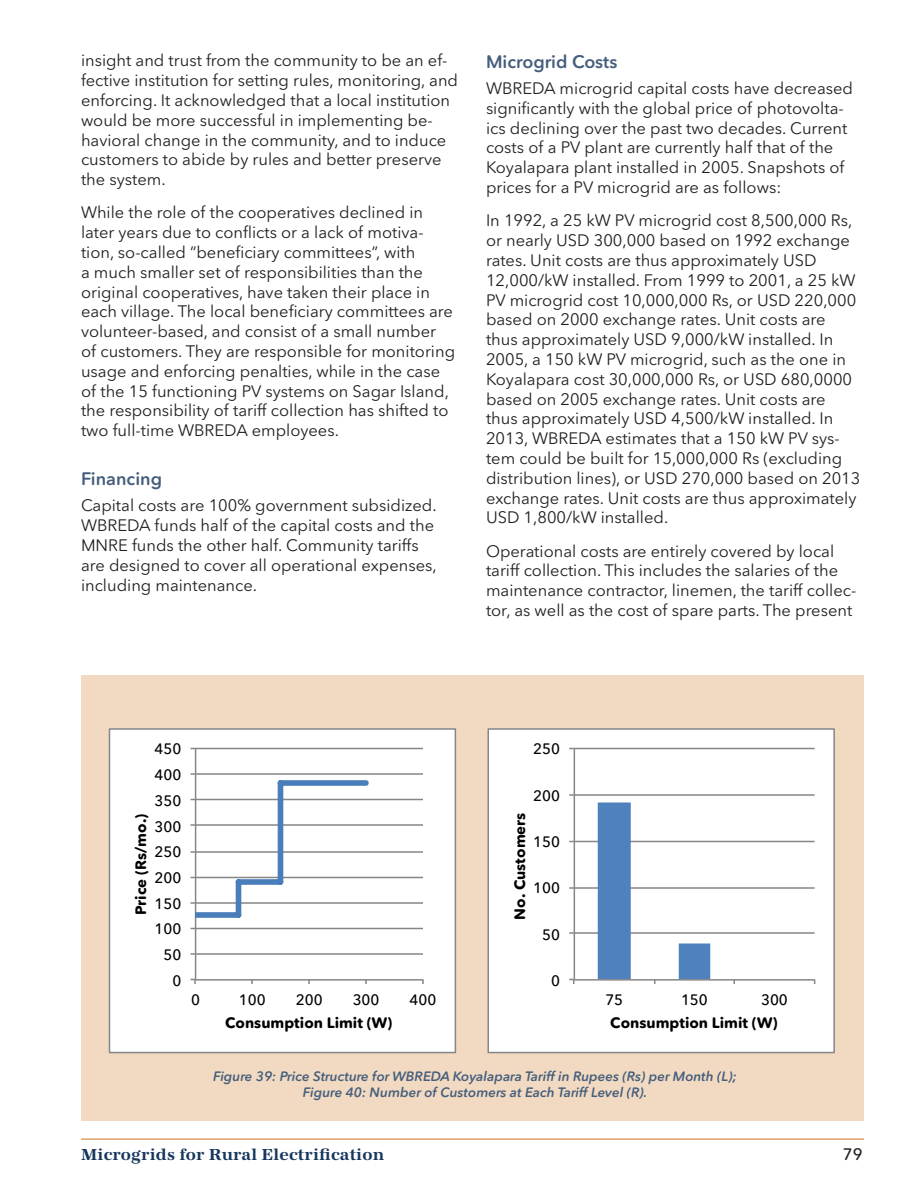
<style>
.page{position:relative;width:918px;height:1188px;background:#fff}
.page>*{position:absolute;margin:0;border:0;box-sizing:border-box;transform-origin:0 0}
.t1{font:600 18px "Avenir Next Rounded Pro";color:#455e7d}
.t2{font:16.5px/19.8px "Avenir Next Rounded Pro";color:#231f20}
.t3{font:700 16.5px "URW Antiqua";letter-spacing:.01em;color:#17365d}
.t4{font:500 16.5px "Avenir Next Rounded Pro";color:#231f20}
.t5{font:500 15px "Avenir Next Rounded Pro";color:#000}
.t6{font:700 15px "Avenir Next Rounded Pro";color:#000}
.t7{font:italic 600 13.5px/16.2px "Avenir Next Rounded Pro";color:#455e7d;text-align:center}
</style>
<div class="page">
<hr style="left:81px;top:1138px;width:783px;height:2px;background:#dda165">
<div style="left:81px;top:675px;width:783px;height:445px;background:#f1dac1"></div>
<div style="left:110px;top:729px;width:345px;height:324px;background:#fff"></div>
<hr style="left:195px;top:953px;width:228px;height:2px;background:#868686">
<hr style="left:195px;top:928px;width:228px;height:1px;background:#868686">
<hr style="left:195px;top:902px;width:228px;height:2px;background:#868686">
<hr style="left:195px;top:877px;width:228px;height:1px;background:#868686">
<hr style="left:195px;top:851px;width:228px;height:2px;background:#868686">
<hr style="left:195px;top:824px;width:228px;height:2px;background:#868686">
<hr style="left:195px;top:799px;width:228px;height:1px;background:#868686">
<hr style="left:195px;top:773px;width:228px;height:2px;background:#868686">
<hr style="left:195px;top:748px;width:228px;height:1px;background:#868686">
<hr style="left:195px;top:748px;width:1px;height:232px;background:#868686">
<hr style="left:196px;top:979px;width:227px;height:2px;background:#868686">
<svg style="left:190px;top:979px;width:6px;height:5px"></svg>
<div style="left:195px;top:912px;width:43px;height:6px;background:#4a7ebb"></div>
<div style="left:236px;top:882px;width:5px;height:33px;background:#4a7ebb"></div>
<div style="left:238px;top:879px;width:42px;height:6px;background:#4a7ebb"></div>
<div style="left:278px;top:783px;width:5px;height:99px;background:#4a7ebb"></div>
<div style="left:280px;top:780px;width:86px;height:6px;background:#4a7ebb"></div>
<div style="left:109px;top:728px;width:347px;height:325px;border:2px solid #868686"></div>
<div style="left:488px;top:729px;width:346px;height:324px;background:#fff"></div>
<hr style="left:574px;top:932px;width:241px;height:2px;background:#868686">
<hr style="left:574px;top:887px;width:241px;height:2px;background:#868686">
<hr style="left:574px;top:841px;width:241px;height:1px;background:#868686">
<hr style="left:574px;top:794px;width:241px;height:2px;background:#868686">
<hr style="left:574px;top:748px;width:241px;height:1px;background:#868686">
<hr style="left:574px;top:748px;width:1px;height:232px;background:#868686">
<hr style="left:574px;top:979px;width:241px;height:2px;background:#868686">
<svg style="left:569px;top:979px;width:5px;height:5px"></svg>
<svg style="left:598px;top:802px;width:112px;height:182px"></svg>
<div style="left:488px;top:728px;width:347px;height:325px;border:2px solid #868686"></div>
<p class="t2" style="left:81px;top:51px;width:379px">insight and trust from the community to be an ef&shy;fective institution for setting rules, monitoring, and enforcing. It acknowledged that a local institution would be more successful in implementing be&shy;havioral change in the community, and to induce customers to abide by rules and better preserve the system.</p>
<p class="t2" style="left:81px;top:203px;width:376px">While the role of the cooperatives declined in later years due to conflicts or a lack of motiva&shy;tion, so-called “beneficiary committees”, with<br>a much smaller set of responsibilities than the original cooperatives, have taken their place in each village. The local beneficiary committees are volunteer-based, and consist of a small number of customers. They are responsible for monitoring usage and enforcing penalties, while in the case of the 15 functioning PV systems on Sagar Island, the responsibility of tariff collection has shifted to two full-time WBREDA employees.</p>
<p class="t1" style="left:81px;top:468px;width:83px">Financing</p>
<p class="t2" style="left:81px;top:496px;width:357px">Capital costs are 100% government subsidized.<br>WBREDA funds half of the capital costs and the MNRE funds the other half. Community tariffs are designed to cover all operational expenses, including maintenance.</p>
<p class="t1" style="left:486px;top:50px;width:133px">Microgrid Costs</p>
<p class="t2" style="left:486px;top:78px;width:369px">WBREDA microgrid capital costs have decreased significantly with the global price of photovolta&shy;ics declining over the past two decades. Current costs of a PV plant are currently half that of the Koyalapara plant installed in 2005. Snapshots of prices for a PV microgrid are as follows:</p>
<p class="t2" style="left:486px;top:211px;width:376px">In 1992, a 25 kW PV microgrid cost 8,500,000 Rs, or nearly USD 300,000 based on 1992 exchange rates. Unit costs are thus approximately USD 12,000/kW installed. From 1999 to 2001, a 25 kW PV microgrid cost 10,000,000 Rs, or USD 220,000 based on 2000 exchange rates. Unit costs are thus approximately USD 9,000/kW installed. In 2005, a 150 kW PV microgrid, such as the one in Koyalapara cost 30,000,000 Rs, or USD 680,0000 based on 2005 exchange rates. Unit costs are thus approximately USD 4,500/kW installed. In 2013, WBREDA estimates that a 150 kW PV sys&shy;tem could be built for 15,000,000 Rs (excluding distribution lines), or USD 270,000 based on 2013 exchange rates. Unit costs are thus approximately USD 1,800/kW installed.</p>
<p class="t2" style="left:486px;top:541px;width:372px">Operational costs are entirely covered by local tariff collection. This includes the salaries of the maintenance contractor, linemen, the tariff collec&shy;tor, as well as the cost of spare parts. The present</p>
<p class="t5" style="left:154px;top:740px;width:28px">450</p>
<p class="t5" style="left:154px;top:766px;width:28px">400</p>
<p class="t5" style="left:154px;top:792px;width:28px">350</p>
<p class="t6" style="left:132px;top:915px;width:103px;rotate:-90deg">Price (Rs/mo.)</p>
<p class="t5" style="left:154px;top:817px;width:28px">300</p>
<p class="t5" style="left:154px;top:843px;width:28px">250</p>
<p class="t5" style="left:154px;top:869px;width:28px">200</p>
<p class="t5" style="left:154px;top:894px;width:28px">150</p>
<p class="t5" style="left:154px;top:920px;width:28px">100</p>
<p class="t5" style="left:164px;top:946px;width:19px">50</p>
<p class="t5" style="left:172px;top:971px;width:10px">0</p>
<p class="t5" style="left:191px;top:990px;width:10px">0</p>
<p class="t5" style="left:239px;top:990px;width:28px">100</p>
<p class="t5" style="left:296px;top:990px;width:28px">200</p>
<p class="t5" style="left:353px;top:990px;width:28px">300</p>
<p class="t5" style="left:410px;top:990px;width:28px">400</p>
<p class="t5" style="left:533px;top:740px;width:28px">250</p>
<p class="t6" style="left:510px;top:920px;width:109px;rotate:-90deg">No. Customers</p>
<p class="t5" style="left:533px;top:786px;width:28px">200</p>
<p class="t5" style="left:533px;top:833px;width:28px">150</p>
<p class="t5" style="left:533px;top:879px;width:28px">100</p>
<p class="t5" style="left:542px;top:925px;width:19px">50</p>
<p class="t5" style="left:551px;top:971px;width:10px">0</p>
<p class="t5" style="left:605px;top:990px;width:19px">75</p>
<p class="t5" style="left:681px;top:990px;width:28px">150</p>
<p class="t5" style="left:761px;top:990px;width:28px">300</p>
<p class="t6" style="left:610px;top:1013px;width:169px">Consumption Limit (W)</p>
<p class="t7" style="left:213px;top:1068px;width:525px">Figure 39: Price Structure for WBREDA Koyalapara Tariff in Rupees (Rs) per Month (L);<br>Figure 40: Number of Customers at Each Tariff Level (R).</p>
<p class="t6" style="left:225px;top:1013px;width:169px">Consumption Limit (W)</p>
<p class="t3" style="left:81px;top:1145px;width:305px">Microgrids for Rural Electrification</p>
<p class="t4" style="left:843px;top:1144px;width:21px">79</p>
</div>
